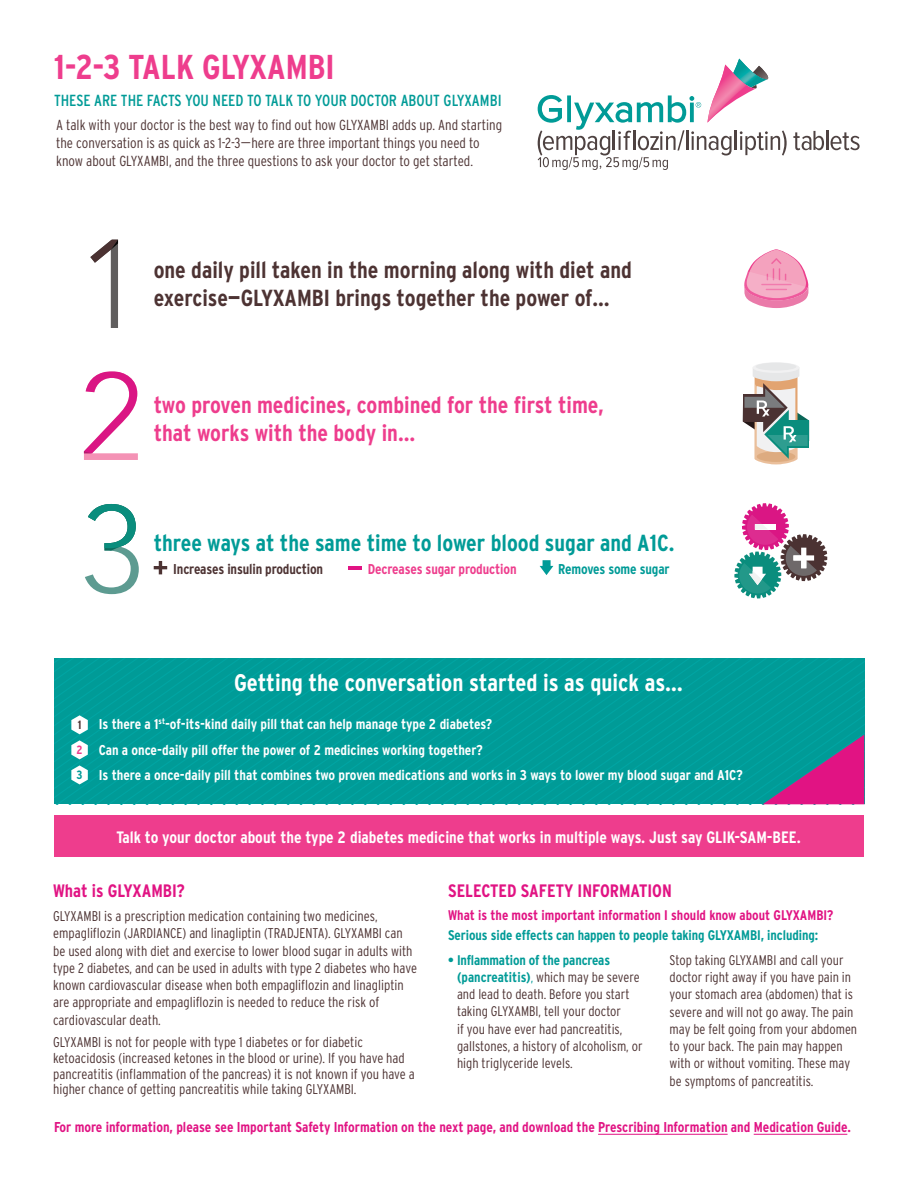
<style>
.page{position:relative;width:918px;height:1188px;background:#fff}
.page>*{position:absolute;margin:0;border:0;box-sizing:border-box;transform-origin:0 0}
.t1{font:700 condensed 34.5px "Interstate";color:#ee3d8d}
.t2{font:700 condensed 24px "Interstate";color:#fff}
.t3{font:700 condensed 23.25px/27.9px "Interstate";color:#4d3333}
.t4{font:700 condensed 23.25px/27.9px "Interstate";color:#ee3d8d}
.t5{font:700 condensed 23.25px "Interstate";color:#009b97}
.t6{font:700 condensed 18px "Interstate";color:#e11383}
.t7{font:700 condensed 16.5px "Interstate";color:#fff}
.t8{font:condensed 16.05px "Interstate";color:#009b97}
.t9{font:300 condensed 14.55px/18px "Interstate";color:#4d3333}
.t10{font:700 condensed 14.25px/25.5px "Interstate";color:#fff}
.t11{font:700 condensed 14.25px "Interstate";color:#e11383}
.t12{font:700 condensed 14.25px "Interstate";letter-spacing:-.01em;color:#4d3333}
.t13{font:700 condensed 14.25px "Interstate";letter-spacing:-.01em;color:#ee3d8d}
.t14{font:700 condensed 14.25px "Interstate";letter-spacing:-.01em;color:#009b97}
.t15{font:300 condensed 14.1px/17.2px "Interstate";color:#4d3333}
.t16{font:300 condensed 13.95px/17.2px "Interstate";color:#4d3333}
.t17{font:700 condensed 13.95px "Interstate";letter-spacing:-.005em;color:#009b97}
.t18{font:700 condensed 13.95px "Interstate";color:#e11383}
.t19{font:700 condensed 12px "Interstate";color:#4d3333}
.t20{font:700 condensed 12px "Interstate";color:#ee3d8d}
.t21{font:700 condensed 12px "Interstate";color:#009b97}
.s1{font-weight:700;color:#009b97}
.s2{color:#009b97}
</style>
<div class="page">
<div style="left:54px;top:659px;width:810px;height:145px;background:#009b97"></div>
<svg style="left:763px;top:735px;width:101px;height:69px"></svg>
<div style="left:54px;top:815px;width:810px;height:41px;background:#ee3d8d"></div>
<svg style="left:71px;top:715px;width:17px;height:19px"></svg>
<svg style="left:71px;top:740px;width:17px;height:19px"></svg>
<svg style="left:71px;top:765px;width:17px;height:19px"></svg>
<svg style="left:83px;top:371px;width:55px;height:89px"></svg>
<hr style="left:82px;top:418px;width:12px;height:4px;background:#fff">
<svg style="left:90px;top:239px;width:28px;height:89px"></svg>
<hr style="left:598px;top:1134px;width:130px;height:1px;background:#e11383">
<hr style="left:754px;top:1134px;width:93px;height:1px;background:#e11383">
<svg style="left:85px;top:504px;width:54px;height:90px"></svg>
<hr style="left:348px;top:566px;width:14px;height:4px;background:#e11383">
<svg style="left:154px;top:561px;width:13px;height:13px"></svg>
<svg style="left:540px;top:560px;width:13px;height:15px"></svg>
<svg style="left:734px;top:503px;width:94px;height:95px"></svg>
<div style="left:753px;top:362px;width:46px;height:11px;background:#f1f1f2;border-radius:50%"></div>
<div style="left:756px;top:363px;width:40px;height:8px;background:#e6e7e8;border-radius:50%"></div>
<svg style="left:743px;top:367px;width:66px;height:98px"></svg>
<svg style="left:744px;top:249px;width:65px;height:59px"></svg>
<svg style="left:793px;top:131px;width:67px;height:19px"></svg>
<svg style="left:538px;top:59px;width:249px;height:111px"></svg>
<h1 class="t1" style="left:54px;top:45px;width:282px">1-2-3 TALK GLYXAMBI</h1>
<p class="t8" style="left:54px;top:90px;width:449px">THESE ARE THE FACTS YOU NEED TO TALK TO YOUR DOCTOR ABOUT GLYXAMBI</p>
<p class="t9" style="left:56px;top:116px;width:447px">A talk with your doctor is the best way to find out how GLYXAMBI adds up. And starting the conversation is as quick as 1-2-3—here are three important things you need to know about GLYXAMBI, and the three questions to ask your doctor to get started.</p>
<h3 class="t3" style="left:154px;top:256px;width:480px">one daily pill taken in the morning along with diet and exercise—GLYXAMBI brings together the power of…</h3>
<h3 class="t4" style="left:154px;top:391px;width:452px">two proven medicines, combined for the first time, that works with the body in…</h3>
<h3 class="t5" style="left:154px;top:529px;width:522px">three ways at the same time to lower blood sugar and A1C.</h3>
<p class="t12" style="left:173px;top:560px;width:151px">Increases insulin production</p>
<p class="t13" style="left:368px;top:560px;width:150px">Decreases sugar production</p>
<p class="t14" style="left:558px;top:560px;width:113px">Removes some sugar</p>
<p class="t19" style="left:78px;top:718px;width:5px">1</p>
<p class="t20" style="left:76px;top:743px;width:8px">2</p>
<p class="t21" style="left:77px;top:768px;width:8px">3</p>
<h2 class="t2" style="left:234px;top:668px;width:450px">Getting the conversation started is as quick as…</h2>
<p class="t10" style="left:99px;top:711px;width:645px">Is there a 1<sup>st</sup>-of-its-kind daily pill that can help manage type 2 diabetes?<br>Can a once-daily pill offer the power of 2 medicines working together?<br>Is there a once-daily pill that combines two proven medications and works in 3 ways to lower my blood sugar and A1C?</p>
<p class="t7" style="left:116px;top:827px;width:686px">Talk to your doctor about the type 2 diabetes medicine that works in multiple ways. Just say GLIK-SAM-BEE.</p>
<p class="t6" style="left:53px;top:880px;width:133px">What is GLYXAMBI?</p>
<p class="t15" style="left:53px;top:908px;width:366px">GLYXAMBI is a prescription medication containing two medicines, empagliflozin (JARDIANCE) and linagliptin (TRADJENTA). GLYXAMBI can be used along with diet and exercise to lower blood sugar in adults with type 2 diabetes, and can be used in adults with type 2 diabetes who have known cardiovascular disease when both empagliflozin and linagliptin are appropriate and empagliflozin is needed to reduce the risk of cardiovascular death.</p>
<p class="t15" style="left:53px;top:1034px;width:363px;line-height:15.8px">GLYXAMBI is not for people with type 1 diabetes or for diabetic ketoacidosis (increased ketones in the blood or urine). If you have had pancreatitis (inflammation of the pancreas) it is not known if you have a higher chance of getting pancreatitis while taking GLYXAMBI.</p>
<p class="t6" style="left:448px;top:880px;width:225px">SELECTED SAFETY INFORMATION</p>
<p class="t18" style="left:448px;top:907px;width:387px">What is the most important information I should know about GLYXAMBI?</p>
<p class="t17" style="left:448px;top:927px;width:372px">Serious side effects can happen to people taking GLYXAMBI, including:</p>
<p class="t16" style="left:457px;top:951px;width:187px;text-indent:-9px"><span class="s1">• Inflammation of the pancreas (pancreatitis)</span><span class="s2">,</span> which may be severe and lead to death. Before you start taking GLYXAMBI, tell your doctor<br>if you have ever had pancreatitis, gallstones, a history of alcoholism, or high triglyceride levels.</p>
<p class="t16" style="left:670px;top:951px;width:189px">Stop taking GLYXAMBI and call your doctor right away if you have pain in your stomach area (abdomen) that is severe and will not go away. The pain may be felt going from your abdomen to your back. The pain may happen with or without vomiting. These may be symptoms of pancreatitis.</p>
<p class="t11" style="left:54px;top:1119px;width:798px">For more information, please see Important Safety Information on the next page, and download the Prescribing Information and Medication Guide.</p>
</div>
